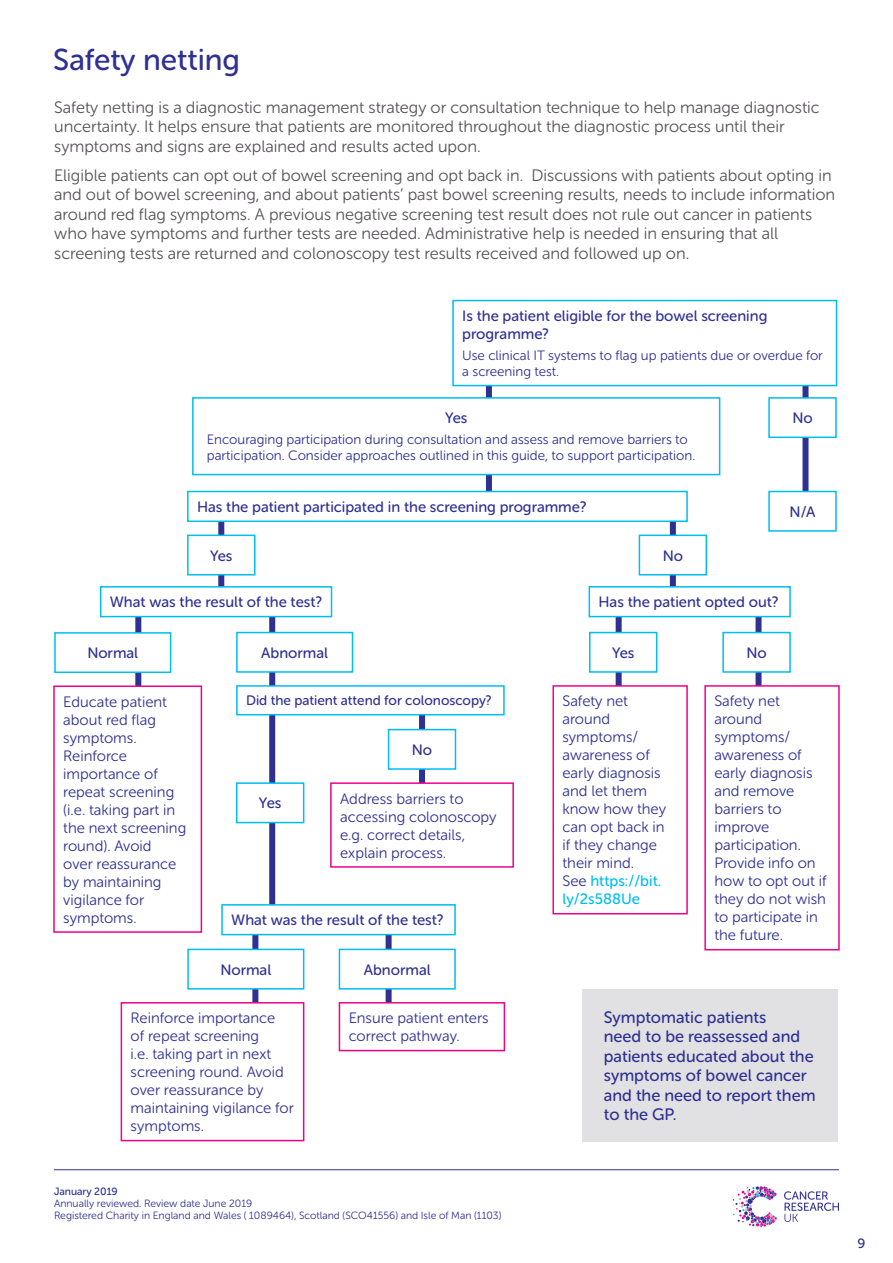
<style>
.page{position:relative;width:893px;height:1263px;background:#fff}
.page>*{position:absolute;margin:0;border:0;box-sizing:border-box;transform-origin:0 0}
.t1{font:30px "Museo Sans Rounded 500";color:#2e3092}
.t2{font:16.5px/19.5px "Museo Sans Rounded 300";color:#575357}
.t3{font:16.5px/19.5px "Museo Sans Rounded 500";color:#2e3092}
.t4{font:15px/18px "Museo Sans Rounded 300";color:#2e3092}
.t5{font:15px/18px "Museo Sans Rounded 500";color:#2e3092}
.t6{font:15px/18px "Museo Sans Rounded 500";color:#01bdf2}
.t7{font:13.65px "Museo Sans Rounded 500";color:#2e3092}
.t8{font:13.5px/16.5px "Museo Sans Rounded 300";color:#2e3092}
.t9{font:13.5px "Museo Sans Rounded 500";color:#2e3092}
.t10{font:10.5px/12px "Museo Sans Rounded 300";color:#2e3092}
.t11{font:10.5px "Museo Sans Rounded 500";color:#2e3092}
.s1{font-family:"Museo Sans Rounded 300";color:#2e3092}
</style>
<div class="page">
<hr style="left:54px;top:1169px;width:785px;height:1px;background:#2e3092">
<svg style="left:784px;top:1191px;width:55px;height:31px"></svg>
<svg style="left:733px;top:1186px;width:44px;height:41px"></svg>
<div style="left:386px;top:920px;width:6px;height:116px;background:#2e3092"></div>
<div style="left:252px;top:920px;width:6px;height:132px;background:#2e3092"></div>
<svg style="left:486px;top:343px;width:6px;height:157px"></svg>
<div style="left:218px;top:505px;width:6px;height:97px;background:#2e3092"></div>
<div style="left:670px;top:505px;width:6px;height:97px;background:#2e3092"></div>
<div style="left:802px;top:352px;width:6px;height:149px;background:#2e3092"></div>
<div style="left:755px;top:596px;width:6px;height:102px;background:#2e3092"></div>
<div style="left:419px;top:704px;width:6px;height:117px;background:#2e3092"></div>
<div style="left:616px;top:597px;width:6px;height:102px;background:#2e3092"></div>
<div style="left:269px;top:614px;width:6px;height:296px;background:#2e3092"></div>
<div style="left:135px;top:600px;width:6px;height:146px;background:#2e3092"></div>
<div style="left:453px;top:301px;width:383px;height:85px;background:#fff"></div>
<div style="left:452px;top:300px;width:385px;height:86px;border:2px solid #01bdf2"></div>
<div style="left:192px;top:397px;width:528px;height:78px;border:2px solid #01bdf2"></div>
<div style="left:769px;top:398px;width:67px;height:39px;background:#fff"></div>
<div style="left:768px;top:397px;width:69px;height:41px;border:2px solid #01bdf2"></div>
<div style="left:590px;top:632px;width:67px;height:40px;background:#fff"></div>
<div style="left:589px;top:632px;width:68px;height:41px;border:2px solid #01bdf2"></div>
<div style="left:723px;top:632px;width:67px;height:40px;background:#fff"></div>
<div style="left:722px;top:632px;width:69px;height:41px;border:2px solid #01bdf2"></div>
<div style="left:237px;top:783px;width:67px;height:39px;background:#fff"></div>
<div style="left:236px;top:782px;width:68px;height:41px;border:2px solid #01bdf2"></div>
<div style="left:389px;top:730px;width:66px;height:39px;background:#fff"></div>
<div style="left:388px;top:729px;width:68px;height:41px;border:2px solid #01bdf2"></div>
<div style="left:55px;top:633px;width:116px;height:39px;background:#fff"></div>
<div style="left:54px;top:632px;width:117px;height:41px;border:2px solid #01bdf2"></div>
<div style="left:237px;top:632px;width:115px;height:40px;background:#fff"></div>
<div style="left:236px;top:632px;width:117px;height:41px;border:2px solid #01bdf2"></div>
<div style="left:188px;top:949px;width:116px;height:40px;background:#fff"></div>
<div style="left:187px;top:949px;width:117px;height:40px;border:2px solid #01bdf2"></div>
<div style="left:339px;top:949px;width:116px;height:40px;background:#fff"></div>
<div style="left:339px;top:949px;width:117px;height:40px;border:2px solid #01bdf2"></div>
<div style="left:188px;top:535px;width:67px;height:40px;background:#fff"></div>
<div style="left:187px;top:535px;width:68px;height:40px;border:2px solid #01bdf2"></div>
<div style="left:639px;top:535px;width:67px;height:40px;background:#fff"></div>
<div style="left:639px;top:535px;width:68px;height:40px;border:2px solid #01bdf2"></div>
<div style="left:188px;top:491px;width:499px;height:30px;background:#fff"></div>
<div style="left:187px;top:491px;width:501px;height:31px;border:2px solid #01bdf2"></div>
<div style="left:769px;top:491px;width:67px;height:40px;background:#fff"></div>
<div style="left:768px;top:491px;width:69px;height:41px;border:2px solid #01bdf2"></div>
<div style="left:101px;top:587px;width:230px;height:30px;background:#fff"></div>
<div style="left:100px;top:586px;width:232px;height:31px;border:2px solid #01bdf2"></div>
<div style="left:222px;top:905px;width:233px;height:29px;background:#fff"></div>
<div style="left:221px;top:904px;width:235px;height:31px;border:2px solid #01bdf2"></div>
<div style="left:589px;top:587px;width:201px;height:30px;background:#fff"></div>
<div style="left:589px;top:586px;width:202px;height:31px;border:2px solid #01bdf2"></div>
<div style="left:54px;top:686px;width:147px;height:246px;background:#fff"></div>
<div style="left:53px;top:685px;width:149px;height:248px;border:2px solid #ed028c"></div>
<div style="left:237px;top:686px;width:267px;height:29px;background:#fff"></div>
<div style="left:236px;top:685px;width:269px;height:30px;border:2px solid #01bdf2"></div>
<div style="left:553px;top:686px;width:134px;height:228px;background:#fff"></div>
<div style="left:552px;top:685px;width:136px;height:229px;border:2px solid #ed028c"></div>
<div style="left:331px;top:783px;width:182px;height:84px;background:#fff"></div>
<div style="left:330px;top:782px;width:184px;height:86px;border:2px solid #ed028c"></div>
<div style="left:705px;top:686px;width:134px;height:264px;background:#fff"></div>
<div style="left:704px;top:685px;width:136px;height:265px;border:2px solid #ed028c"></div>
<div style="left:121px;top:1003px;width:183px;height:137px;background:#fff"></div>
<div style="left:121px;top:1002px;width:183px;height:139px;border:2px solid #ed028c"></div>
<div style="left:339px;top:1003px;width:165px;height:47px;background:#fff"></div>
<div style="left:339px;top:1002px;width:166px;height:49px;border:2px solid #ed028c"></div>
<div style="left:583px;top:989px;width:255px;height:152px;background:#e1e1e3"></div>
<h1 class="t1" style="left:53px;top:43px;width:188px">Safety netting</h1>
<p class="t2" style="left:54px;top:97px;width:767px">Safety netting is a diagnostic management strategy or consultation technique to help manage diagnostic uncertainty. It helps ensure that patients are monitored throughout the diagnostic process until their symptoms and signs are explained and results acted upon.</p>
<p class="t2" style="left:54px;top:165px;width:782px">Eligible patients can opt out of bowel screening and opt back in. Discussions with patients about opting in and out of bowel screening, and about patients’ past bowel screening results, needs to include information around red flag symptoms. A previous negative screening test result does not rule out cancer in patients who have symptoms and further tests are needed. Administrative help is needed in ensuring that all screening tests are returned and colonoscopy test results received and followed up on.</p>
<p class="t5" style="left:462px;top:307px;width:307px">Is the patient eligible for the bowel screening programme?</p>
<p class="t8" style="left:462px;top:347px;width:362px">Use clinical IT systems to flag up patients due or overdue for a screening test.</p>
<p class="t5" style="left:445px;top:409px;width:24px">Yes</p>
<p class="t8" style="left:207px;top:431px;width:490px">Encouraging participation during consultation and assess and remove barriers to participation. Consider approaches outlined in this guide, to support participation.</p>
<p class="t5" style="left:792px;top:409px;width:22px">No</p>
<p class="t5" style="left:197px;top:498px;width:391px">Has the patient participated in the screening programme?</p>
<p class="t5" style="left:789px;top:503px;width:27px">N/A</p>
<p class="t5" style="left:210px;top:547px;width:24px">Yes</p>
<p class="t5" style="left:663px;top:547px;width:22px">No</p>
<p class="t5" style="left:110px;top:593px;width:214px">What was the result of the test?</p>
<p class="t5" style="left:87px;top:644px;width:52px">Normal</p>
<p class="t5" style="left:261px;top:644px;width:68px">Abnormal</p>
<p class="t5" style="left:599px;top:593px;width:181px">Has the patient opted out?</p>
<p class="t5" style="left:612px;top:644px;width:24px">Yes</p>
<p class="t5" style="left:746px;top:644px;width:22px">No</p>
<p class="t4" style="left:63px;top:693px;width:125px">Educate patient about red flag symptoms.<br>Reinforce importance of repeat screening (i.e. taking part in the next screening round). Avoid<br>over reassurance by maintaining vigilance for symptoms.</p>
<p class="t7" style="left:246px;top:693px;width:247px">Did the patient attend for colonoscopy?</p>
<p class="t4" style="left:562px;top:692px;width:105px">Safety net around symptoms/ awareness of early diagnosis and let them know how they can opt back in if they change their mind.</p>
<p class="t5" style="left:412px;top:741px;width:22px">No</p>
<p class="t4" style="left:340px;top:790px;width:158px">Address barriers to accessing colonoscopy e.g. correct details, explain process.</p>
<p class="t5" style="left:259px;top:794px;width:24px">Yes</p>
<p class="t6" style="left:562px;top:872px;width:100px"><span class="s1">See</span> https://bit. ly/2s588Ue</p>
<p class="t5" style="left:231px;top:911px;width:214px">What was the result of the test?</p>
<p class="t5" style="left:220px;top:961px;width:52px">Normal</p>
<p class="t5" style="left:364px;top:961px;width:68px">Abnormal</p>
<p class="t4" style="left:714px;top:692px;width:114px">Safety net around symptoms/ awareness of early diagnosis and remove barriers to improve participation.<br>Provide info on how to opt out if they do not wish to participate in the future.</p>
<p class="t4" style="left:131px;top:1009px;width:165px">Reinforce importance<br>of repeat screening<br>i.e. taking part in next screening round. Avoid over reassurance by maintaining vigilance for symptoms.</p>
<p class="t4" style="left:349px;top:1009px;width:141px">Ensure patient enters correct pathway.</p>
<p class="t11" style="left:54px;top:1185px;width:65px">January 2019</p>
<p class="t10" style="left:54px;top:1197px;width:449px">Annually reviewed. Review date June 2019<br>Registered Charity in England and Wales ( 1089464), Scotland (SCO41556) and Isle of Man (1103)</p>
<p class="t3" style="left:604px;top:1007px;width:213px">Symptomatic patients<br>need to be reassessed and patients educated about the symptoms of bowel cancer and the need to report them to the GP.</p>
<p class="t9" style="left:857px;top:1235px;width:9px">9</p>
</div>
